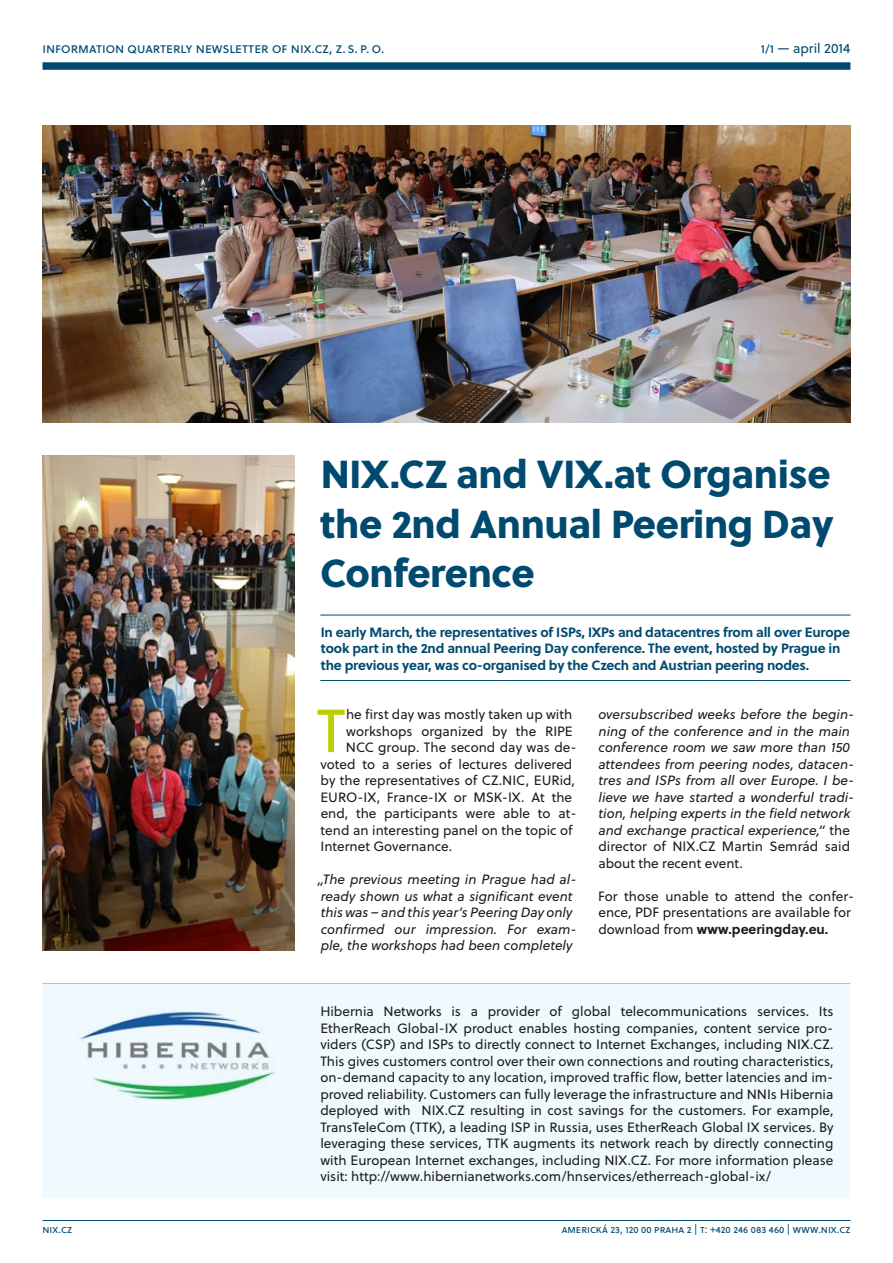
<style>
.page{position:relative;width:893px;height:1263px;background:#fff}
.page>*{position:absolute;margin:0;border:0;box-sizing:border-box;transform-origin:0 0}
.t1{font:60.6px "Soleil";color:#bccf00}
.t2{font:39px/49.5px "Soleil Xb";letter-spacing:-.01em;color:#004a70;text-align:justify}
.t3{font:13.5px/16.5px "Soleil";color:#1d1d1b}
.t4{font:italic 13.5px/16.5px "Soleil";color:#1d1d1b}
.t5{font:700 13.5px/16.5px "Soleil";letter-spacing:-.015em;color:#004a70}
.t6{font:13.5px "Soleil";color:#004a70}
.t7{font:10.5px "Soleil";color:#004a70}
.s1{font-style:normal}
.s2{font-weight:700}
</style>
<div class="page">
<div style="left:43px;top:62px;width:807px;height:8px;background:#004a70"></div>
<hr style="left:43px;top:1220px;width:807px;height:1px;background:#004a70">
<div style="left:43px;top:983px;width:807px;height:215px;background:#f0f9fe"></div>
<hr style="left:320px;top:615px;width:530px;height:1px;background:#004a70">
<hr style="left:320px;top:680px;width:530px;height:1px;background:#004a70">
<img style="left:43px;top:125px;width:807px;height:297px">
<img style="left:43px;top:455px;width:252px;height:495px">
<hr style="left:43px;top:983px;width:807px;height:1px;background:#84d0f5">
<img style="left:80px;top:1011px;width:195px;height:89px">
<p class="t6" style="left:43px;top:38px;width:344px">information quarterly newsletter of nix.cz, z. s. p. o.</p>
<p class="t6" style="left:761px;top:38px;width:91px">1/1 — april 2014</p>
<h2 class="t2" style="left:320px;top:447px;width:515px">NIX.CZ and VIX.at Organise the 2nd Annual Peering Day Conference</h2>
<p class="t5" style="left:321px;top:623px;width:531px">In early March, the representatives of ISPs, IXPs and datacentres from all over Europe took part in the 2nd annual Peering Day conference. The event, hosted by Prague in the previous year, was co-organised by the Czech and Austrian peering nodes.</p>
<h1 class="t1" style="left:316px;top:687px;width:31px">T</h1>
<p class="t3" style="left:346px;top:706px;width:228px">he first day was mostly taken up with</p>
<p class="t4" style="left:598px;top:706px;width:258px">oversubscribed weeks before the begin&shy;ning of the conference and in the main conference room we saw more than 150 attendees from peering nodes, datacen&shy;tres and ISPs from all over Europe. I be&shy;lieve we have started a wonderful tradi&shy;tion, helping experts in the field network and exchange practical experience,“ <span class="s1">the director of NIX.CZ Martin Semrád said about the recent event.</span></p>
<p class="t3" style="left:598px;top:887px;width:258px">For those unable to attend the confer&shy;ence, PDF presentations are available for download from <span class="s2">www.peeringday.eu.</span></p>
<p class="t3" style="left:346px;top:722px;width:228px">workshops organized by the RIPE</p>
<p class="t3" style="left:346px;top:739px;width:232px">NCC group. The second day was de-</p>
<p class="t3" style="left:320px;top:755px;width:253px">voted to a series of lectures delivered</p>
<p class="t3" style="left:321px;top:772px;width:256px">by the representatives of CZ.NIC, EURid,</p>
<p class="t3" style="left:320px;top:788px;width:253px">EURO-IX, France-IX or MSK-IX. At the</p>
<p class="t3" style="left:321px;top:805px;width:257px">end, the participants were able to at-</p>
<p class="t3" style="left:321px;top:821px;width:254px">tend an interesting panel on the topic of</p>
<p class="t3" style="left:321px;top:838px;width:133px">Internet Governance.</p>
<p class="t4" style="left:317px;top:871px;width:261px">„The previous meeting in Prague had al&shy;ready shown us what a significant event this was – and this year’s Peering Day only confirmed our impression. For exam&shy;ple, the workshops had been completely</p>
<p class="t3" style="left:320px;top:1003px;width:515px;text-align:justify">Hibernia Networks is a provider of global telecommunications services. Its EtherReach Global-IX product enables hosting companies, content service pro&shy;viders (CSP) and ISPs to directly connect to Internet Exchanges, including NIX.CZ.<br>This gives customers control over their own connections and routing characteristics, on-demand capacity to any location, improved traffic flow, better latencies and im&shy;proved reliability. Customers can fully leverage the infrastructure and NNIs Hibernia deployed with NIX.CZ resulting in cost savings for the customers. For example, TransTeleCom (TTK), a leading ISP in Russia, uses EtherReach Global IX services. By leveraging these services, TTK augments its network reach by directly connecting with European Internet exchanges, including NIX.CZ. For more information please visit: http://www.hibernianetworks.com/hnservices/etherreach-global-ix/</p>
<p class="t7" style="left:43px;top:1222px;width:31px">nix.cz</p>
<p class="t7" style="left:562px;top:1222px;width:290px">americká 23, 120 00 praha 2 | t: +420 246 083 460 | www.nix.cz</p>
</div>
